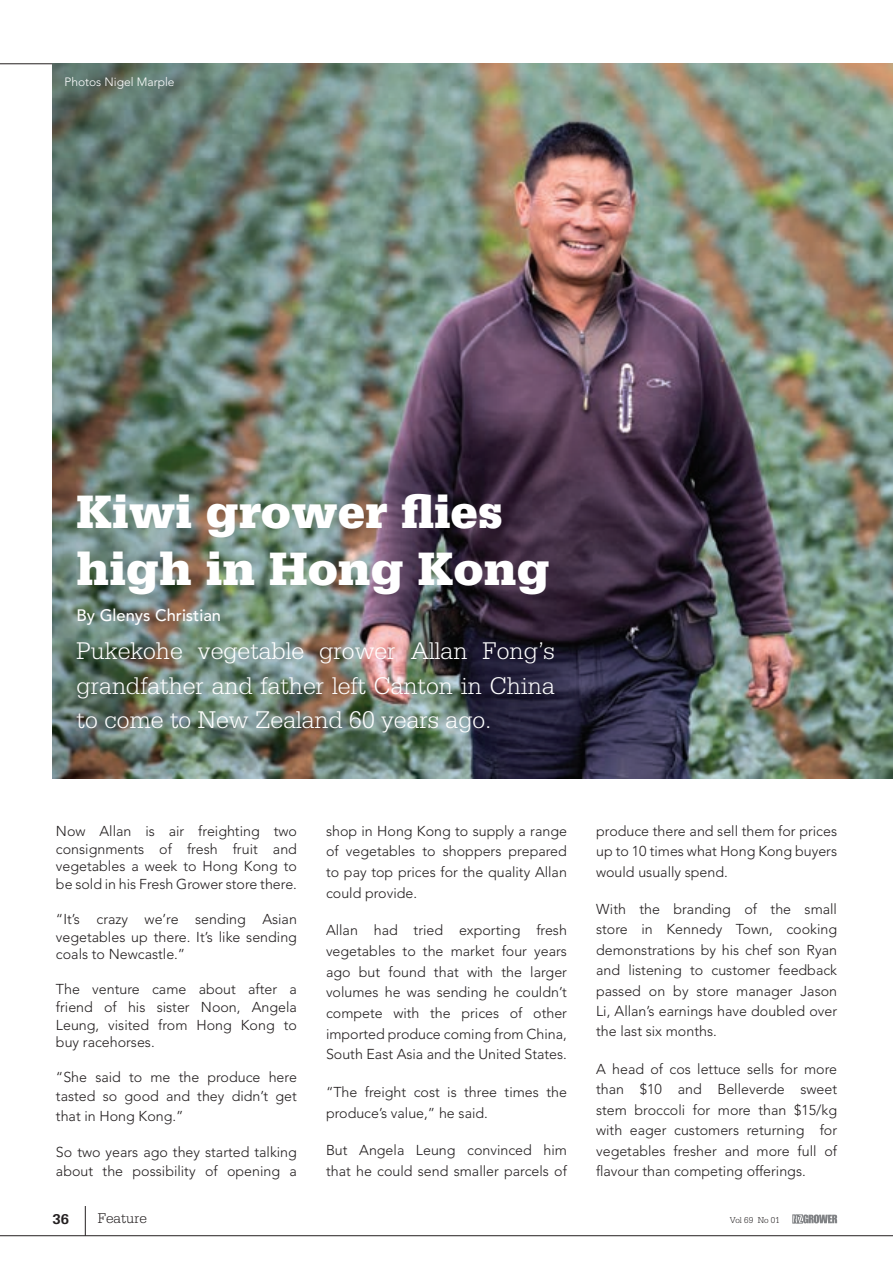
<style>
.page{position:relative;width:893px;height:1263px;background:#fff}
.page>*{position:absolute;margin:0;border:0;box-sizing:border-box;transform-origin:0 0}
.t1{font:900 49.5px/56.4px "Serifa";color:#fff}
.t2{font:300 25.5px/34.5px "Serifa";color:#fff;text-align:justify}
.t3{font:500 16.5px "Avenir";color:#fff}
.t4{font:300 15px "Serifa";color:#231f20}
.t5{font:700 15px "Serifa";color:#231f20}
.t6{font:300 14.25px/20.4px "Avenir";color:#231f20;text-align:justify}
.t7{font:300 12px "Avenir";color:#fff}
.t8{font:300 9px "Serifa";color:#231f20}
</style>
<div class="page">
<svg style="left:792px;top:1214px;width:45px;height:9px"></svg>
<hr style="left:0;top:64px;width:893px;height:1px;background:#231f20">
<hr style="left:0;top:1235px;width:893px;height:1px;background:#231f20">
<hr style="left:85px;top:1206px;width:1px;height:30px;background:#231f20">
<img style="left:52px;top:64px;width:841px;height:715px">
<p class="t7" style="left:65px;top:74px;width:112px">Photos Nigel Marple</p>
<h1 class="t1" style="left:77px;top:484px;width:475px">Kiwi grower flies high in Hong Kong</h1>
<p class="t3" style="left:77px;top:605px;width:146px">By Glenys Christian</p>
<h2 class="t2" style="left:77px;top:634px;width:480px">Pukekohe vegetable grower Allan Fong’s grandfather and father left Canton in China to come to New Zealand 60 years ago.</h2>
<p class="t6" style="left:56px;top:822px;width:242px;line-height:17.7px">Now Allan is air freighting two consignments of fresh fruit and vegetables a week to Hong Kong to be sold in his Fresh Grower store there.</p>
<p class="t6" style="left:56px;top:910px;width:242px;line-height:17.7px">“It’s crazy we’re sending Asian vegetables up there. It’s like sending coals to Newcastle.”</p>
<p class="t6" style="left:56px;top:980px;width:242px;line-height:17.7px">The venture came about after a friend of his sister Noon, Angela Leung, visited from Hong Kong to buy racehorses.</p>
<p class="t6" style="left:56px;top:1067px;width:242px;line-height:19.2px">“She said to me the produce here tasted so good and they didn’t get that in Hong Kong.”</p>
<p class="t6" style="left:56px;top:1142px;width:242px;line-height:19.2px">So two years ago they started talking about the possibility of opening a</p>
<p class="t6" style="left:326px;top:820px;width:242px">shop in Hong Kong to supply a range of vegetables to shoppers prepared to pay top prices for the quality Allan could provide.</p>
<p class="t6" style="left:326px;top:920px;width:242px">Allan had tried exporting fresh vegetables to the market four years ago but found that with the larger volumes he was sending he couldn’t compete with the prices of other imported produce coming from China, South East Asia and the United States.</p>
<p class="t6" style="left:326px;top:1082px;width:242px">“The freight cost is three times the produce’s value,” he said.</p>
<p class="t6" style="left:326px;top:1140px;width:242px">But Angela Leung convinced him that he could send smaller parcels of</p>
<p class="t6" style="left:596px;top:821px;width:242px">produce there and sell them for prices up to 10 times what Hong Kong buyers would usually spend.</p>
<p class="t6" style="left:596px;top:899px;width:242px">With the branding of the small store in Kennedy Town, cooking demonstrations by his chef son Ryan and listening to customer feedback passed on by store manager Jason Li, Allan’s earnings have doubled over the last six months.</p>
<p class="t6" style="left:596px;top:1059px;width:242px">A head of cos lettuce sells for more than $10 and Belleverde sweet stem broccoli for more than $15/kg with eager customers returning for vegetables fresher and more full of flavour than competing offerings.</p>
<p class="t5" style="left:52px;top:1210px;width:18px">36</p>
<p class="t4" style="left:98px;top:1210px;width:51px">Feature</p>
<p class="t8" style="left:730px;top:1215px;width:52px">Vol 69 No 01</p>
</div>
